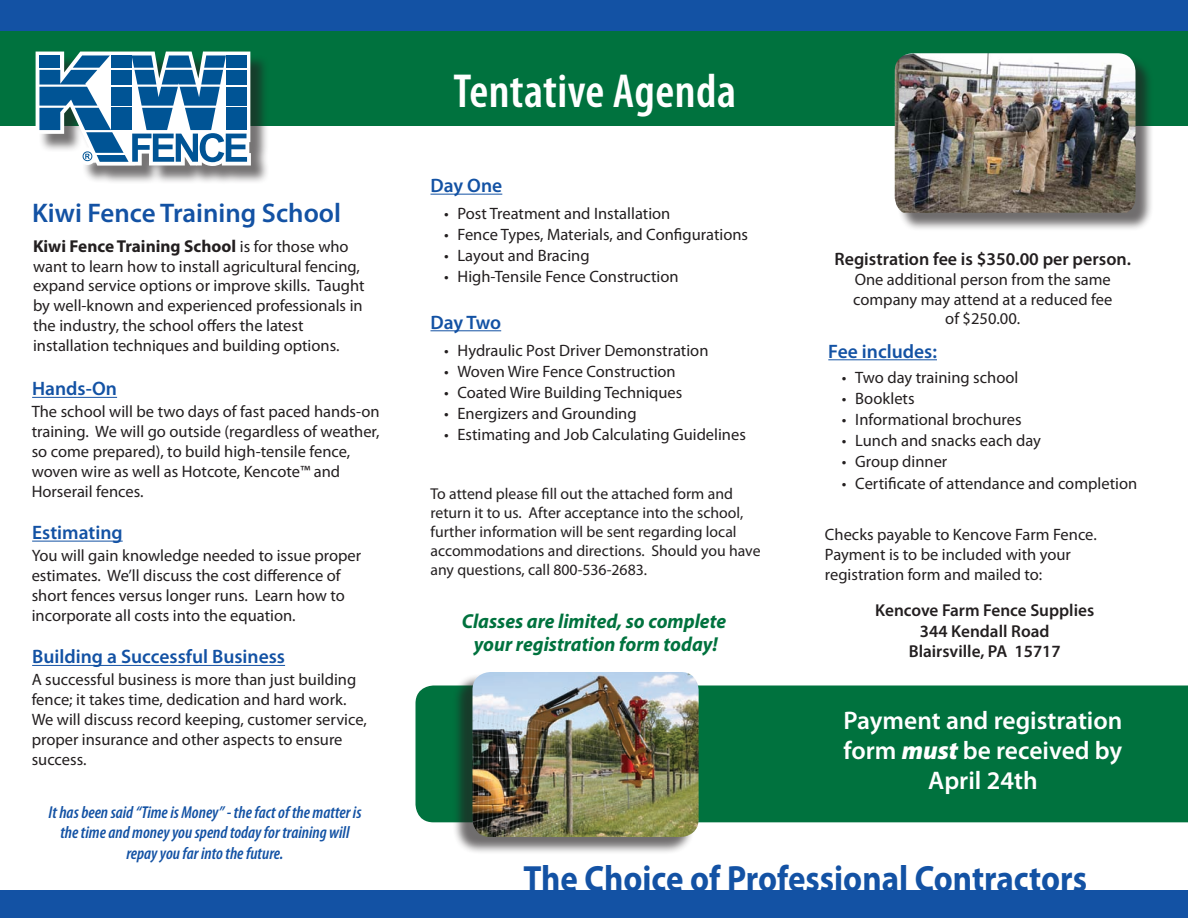
<style>
.page{position:relative;width:1188px;height:918px;background:#fff}
.page>*{position:absolute;margin:0;border:0;box-sizing:border-box;transform-origin:0 0}
.t1{font:600 condensed 48px "Myriad Pro";letter-spacing:.01em;color:#fff}
.t2{font:700 36.6px "Myriad Pro";color:#1352a4;scale:.9 1}
.t3{font:600 27px "Myriad Pro";color:#1352a4}
.t4{font:600 25.5px/30px "Myriad Pro";color:#fff;text-align:center}
.t5{font:italic 700 20.25px "Myriad Pro";color:#00723e;scale:.96 1}
.t6{font:600 19.5px "Myriad Pro";color:#1352a4}
.t7{font:600 18px "Myriad Pro";color:#231f20}
.t8{font:italic 600 condensed 17.25px "Myriad Pro";color:#1352a4}
.t9{font:600 17.25px "Myriad Pro";color:#231f20}
.t10{font:700 17.25px "Myriad Pro";color:#231f20}
.t11{font:16.5px/19.8px "Myriad Pro";color:#231f20}
.t12{font:15.75px "Myriad Pro";color:#231f20}
.s1{font-weight:400;font-size:16.5px}
.s2{font-weight:900;font-style:italic}
</style>
<div class="page">
<div style="left:0;top:22px;width:1188px;height:104px;background:#00723e"></div>
<div style="left:38px;top:54px;width:232px;height:130px;background:#231f20;opacity:.62"></div>
<svg style="left:36px;top:52px;width:215px;height:114px"></svg>
<hr style="left:32px;top:397px;width:85px;height:1px;background:#1352a4">
<hr style="left:32px;top:541px;width:91px;height:1px;background:#1352a4">
<hr style="left:32px;top:665px;width:253px;height:1px;background:#1352a4">
<div style="left:0;top:0;width:1188px;height:31px;background:#1352a4"></div>
<div style="left:0;top:890px;width:1188px;height:28px;background:#1352a4"></div>
<div style="left:416px;top:686px;width:772px;height:136px;background:#00723e"></div>
<div style="left:453px;top:673px;width:242px;height:181px;background:#231f20;opacity:.65"></div>
<img style="left:472px;top:672px;width:227px;height:165px">
<div style="left:897px;top:56px;width:257px;height:176px;background:#231f20;opacity:.65"></div>
<img style="left:895px;top:53px;width:241px;height:160px">
<hr style="left:430px;top:194px;width:72px;height:1px;background:#1352a4">
<hr style="left:430px;top:330px;width:71px;height:1px;background:#1352a4">
<hr style="left:828px;top:359px;width:109px;height:1px;background:#1352a4">
<p class="t3" style="left:32px;top:196px;width:310px">Kiwi Fence Training School</p>
<p class="t10" style="left:33px;top:235px;width:317px">Kiwi Fence Training School <span class="s1">is for those who</span></p>
<p class="t11" style="left:33px;top:256px;width:333px">want to learn how to install agricultural fencing, expand service options or improve skills. Taught by well-known and experienced professionals in the industry, the school offers the latest</p>
<p class="t11" style="left:33px;top:335px;width:308px">installation techniques and building options.</p>
<p class="t6" style="left:32px;top:376px;width:86px">Hands-On</p>
<p class="t11" style="left:32px;top:402px;width:350px">The school will be two days of fast paced hands-on training. We will go outside (regardless of weather,</p>
<p class="t11" style="left:32px;top:441px;width:320px">so come prepared), to build high-tensile fence,</p>
<p class="t11" style="left:32px;top:461px;width:310px">woven wire as well as Hotcote, Kencote™ and</p>
<p class="t11" style="left:32px;top:481px;width:113px">Horserail fences.</p>
<p class="t6" style="left:32px;top:520px;width:92px">Estimating</p>
<p class="t11" style="left:32px;top:545px;width:331px">You will gain knowledge needed to issue proper</p>
<p class="t11" style="left:32px;top:565px;width:310px">estimates. We’ll discuss the cost difference of</p>
<p class="t11" style="left:32px;top:585px;width:315px">short fences versus longer runs. Learn how to</p>
<p class="t11" style="left:32px;top:605px;width:265px">incorporate all costs into the equation.</p>
<p class="t6" style="left:32px;top:645px;width:254px">Building a Successful Business</p>
<p class="t11" style="left:32px;top:670px;width:326px">A successful business is more than just building</p>
<p class="t11" style="left:32px;top:690px;width:316px">fence; it takes time, dedication and hard work.</p>
<p class="t11" style="left:32px;top:709px;width:337px">We will discuss record keeping, customer service,</p>
<p class="t11" style="left:32px;top:729px;width:312px">proper insurance and other aspects to ensure</p>
<p class="t11" style="left:32px;top:749px;width:56px">success.</p>
<p class="t8" style="left:48px;top:801px;width:315px">It has been said “Time is Money” - the fact of the matter is</p>
<p class="t8" style="left:60px;top:822px;width:291px">the time and money you spend today for training will</p>
<p class="t8" style="left:126px;top:843px;width:159px">repay you far into the future.</p>
<p class="t1" style="left:453px;top:61px;width:284px">Tentative Agenda</p>
<p class="t6" style="left:430px;top:173px;width:73px">Day One</p>
<p class="t11" style="left:444px;top:203px;width:228px">• Post Treatment and Installation</p>
<p class="t11" style="left:444px;top:224px;width:306px">• Fence Types, Materials, and Configurations</p>
<p class="t11" style="left:444px;top:245px;width:147px">• Layout and Bracing</p>
<p class="t11" style="left:444px;top:266px;width:236px">• High-Tensile Fence Construction</p>
<p class="t6" style="left:430px;top:310px;width:72px">Day Two</p>
<p class="t11" style="left:444px;top:340px;width:266px">• Hydraulic Post Driver Demonstration</p>
<p class="t11" style="left:444px;top:361px;width:233px">• Woven Wire Fence Construction</p>
<p class="t11" style="left:444px;top:382px;width:240px">• Coated Wire Building Techniques</p>
<p class="t11" style="left:444px;top:403px;width:194px">• Energizers and Grounding</p>
<p class="t11" style="left:444px;top:424px;width:303px">• Estimating and Job Calculating Guidelines</p>
<p class="t12" style="left:430px;top:484px;width:304px">To attend please fill out the attached form and</p>
<p class="t12" style="left:430px;top:503px;width:314px">return it to us. After acceptance into the school,</p>
<p class="t12" style="left:430px;top:522px;width:308px">further information will be sent regarding local</p>
<p class="t12" style="left:430px;top:541px;width:332px">accommodations and directions. Should you have</p>
<p class="t12" style="left:430px;top:560px;width:218px">any questions, call 800-536-2683.</p>
<p class="t5" style="left:462px;top:608px;width:277px">Classes are limited, so complete</p>
<p class="t5" style="left:474px;top:631px;width:256px">your registration form today!</p>
<p class="t7" style="left:835px;top:247px;width:298px">Registration fee is $350.00 per person.</p>
<p class="t11" style="left:853px;top:269px;width:261px;text-align:center">One additional person from the same company may attend at a reduced fee of $250.00.</p>
<p class="t6" style="left:828px;top:339px;width:110px">Fee includes:</p>
<p class="t11" style="left:842px;top:368px;width:178px">• Two day training school</p>
<p class="t11" style="left:842px;top:389px;width:74px">• Booklets</p>
<p class="t11" style="left:842px;top:410px;width:181px">• Informational brochures</p>
<p class="t11" style="left:842px;top:431px;width:201px">• Lunch and snacks each day</p>
<p class="t11" style="left:842px;top:452px;width:107px">• Group dinner</p>
<p class="t11" style="left:842px;top:473px;width:297px">• Certificate of attendance and completion</p>
<p class="t11" style="left:825px;top:525px;width:273px">Checks payable to Kencove Farm Fence.</p>
<p class="t11" style="left:825px;top:544px;width:248px">Payment is to be included with your</p>
<p class="t11" style="left:825px;top:564px;width:219px">registration form and mailed to:</p>
<p class="t9" style="left:875px;top:599px;width:221px">Kencove Farm Fence Supplies</p>
<p class="t9" style="left:920px;top:620px;width:131px">344 Kendall Road</p>
<p class="t9" style="left:909px;top:641px;width:153px">Blairsville, PA 15717</p>
<p class="t4" style="left:843px;top:704px;width:280px">Payment and registration form <span class="s2">must</span> be received by<br>April 24th</p>
<p class="t2" style="left:523px;top:855px;width:628px">The Choice of Professional Contractors</p>
</div>
